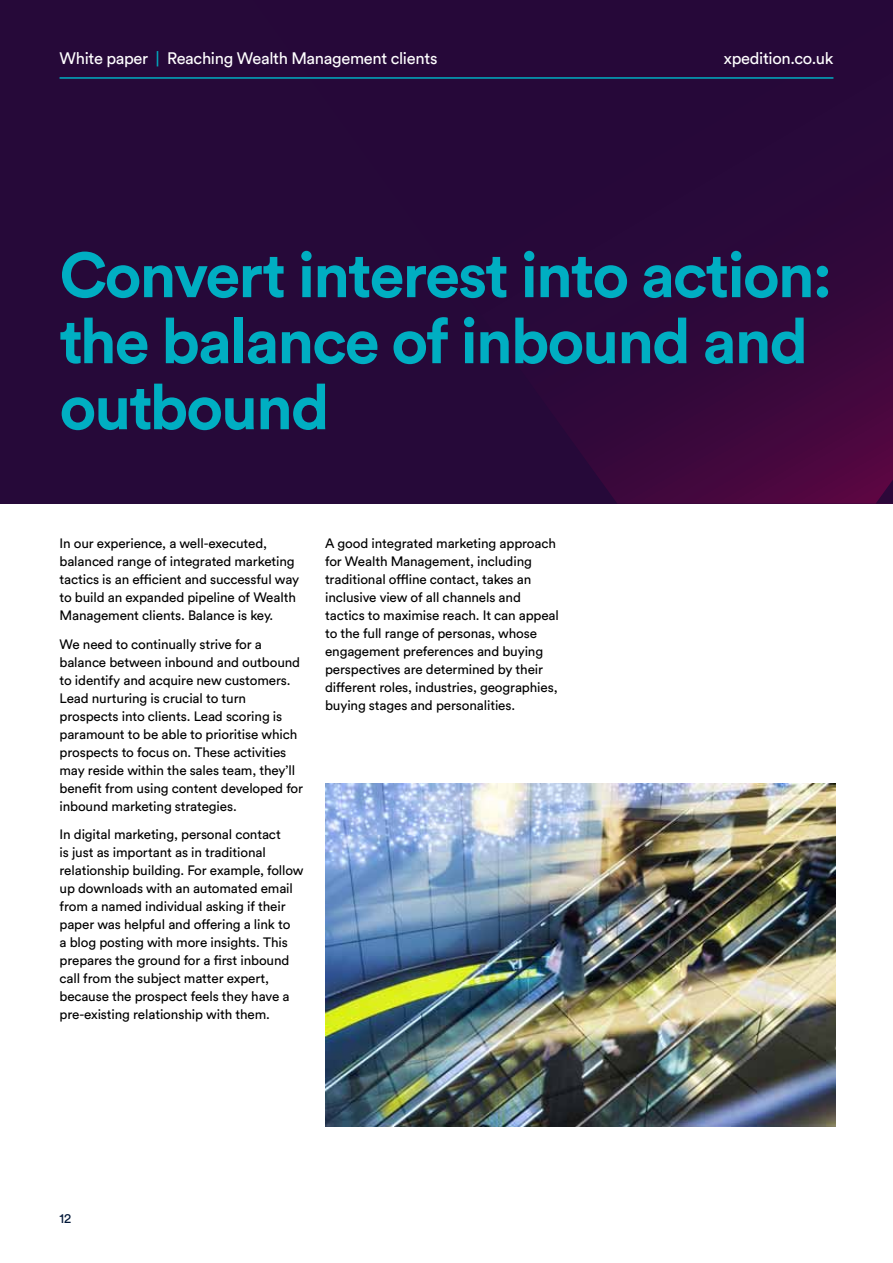
<style>
.page{position:relative;width:893px;height:1263px;background:#fff}
.page>*{position:absolute;margin:0;border:0;box-sizing:border-box;transform-origin:0 0}
.t1{font:700 63px/66px "Circular Std";letter-spacing:-.03em;color:#00aec2}
.t2{font:16.5px "Circular Std";letter-spacing:-.02em;color:#fff}
.t3{font:13.5px/18px "Circular Std";letter-spacing:-.01em;color:#000}
.t4{font:13.5px "Circular Std";color:#001738}
.s1{color:#00aec2}
</style>
<div class="page">
<div style="left:0;top:0;width:893px;height:504px;background:#260939"></div>
<svg style="left:569px;top:77px;width:324px;height:427px"></svg>
<svg style="left:875px;top:480px;width:18px;height:24px"></svg>
<hr style="left:60px;top:77px;width:773px;height:2px;background:#00aec2">
<img style="left:325px;top:783px;width:510px;height:344px">
<p class="t2" style="left:60px;top:49px;width:379px">White paper <span class="s1">|</span> Reaching Wealth Management clients</p>
<p class="t2" style="left:724px;top:49px;width:111px">xpedition.co.uk</p>
<h1 class="t1" style="left:60px;top:241px;width:774px">Convert interest into action: the balance of inbound and outbound</h1>
<p class="t3" style="left:60px;top:534px;width:241px">In our experience, a well-executed, balanced range of integrated marketing tactics is an efficient and successful way to build an expanded pipeline of Wealth Management clients. Balance is key.</p>
<p class="t3" style="left:60px;top:635px;width:245px">We need to continually strive for a balance between inbound and outbound to identify and acquire new customers.<br>Lead nurturing is crucial to turn prospects into clients. Lead scoring is paramount to be able to prioritise which prospects to focus on. These activities may reside within the sales team, they’ll benefit from using content developed for inbound marketing strategies.</p>
<p class="t3" style="left:60px;top:825px;width:246px">In digital marketing, personal contact<br>is just as important as in traditional relationship building. For example, follow up downloads with an automated email from a named individual asking if their paper was helpful and offering a link to<br>a blog posting with more insights. This prepares the ground for a first inbound call from the subject matter expert, because the prospect feels they have a pre-existing relationship with them.</p>
<p class="t3" style="left:325px;top:534px;width:235px">A good integrated marketing approach for Wealth Management, including traditional offline contact, takes an inclusive view of all channels and tactics to maximise reach. It can appeal to the full range of personas, whose engagement preferences and buying perspectives are determined by their different roles, industries, geographies, buying stages and personalities.</p>
<p class="t4" style="left:60px;top:1210px;width:13px">12</p>
</div>
